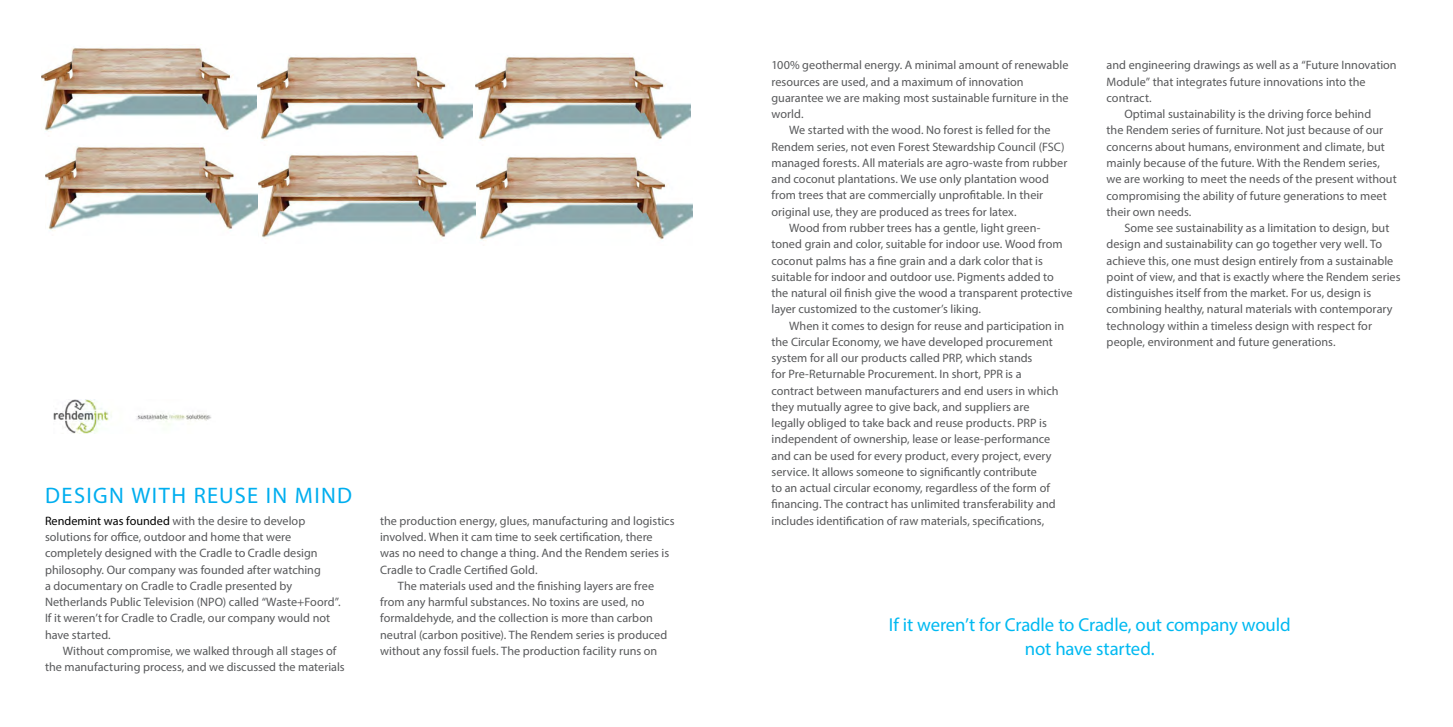
<style>
.page{position:relative;width:1453px;height:727px;background:#fff}
.page>*{position:absolute;margin:0;border:0;box-sizing:border-box;transform-origin:0 0}
.Headline{font:22.5px "Myriad Pro";letter-spacing:.065em;color:#00aeef}
.t1{font:18.75px/23.8px "Myriad Pro";letter-spacing:-.01em;color:#00b9f1;text-align:center}
.Paragraph_Main{font:12.25px/16.2px "Myriad Pro";color:#58595b}
.Paragraph_1st{font:12.25px/16.2px "Myriad Pro";color:#58595b}
.s1{color:#000}
</style>
<div class="page">
<img style="left:42px;top:48px;width:215px;height:84px">
<img style="left:45px;top:146px;width:214px;height:85px">
<img style="left:257px;top:57px;width:215px;height:84px">
<img style="left:259px;top:154px;width:218px;height:85px">
<img style="left:475px;top:57px;width:215px;height:84px">
<img style="left:477px;top:157px;width:215px;height:84px">
<img style="left:53px;top:399px;width:159px;height:34px">
<p class="Headline" style="left:45px;top:481px;width:308px">DESIGN WITH REUSE IN MIND</p>
<p class="Paragraph_1st" style="left:45px;top:512px;width:297px"><span class="s1">Rendemint was founded</span> with the desire to develop solutions for office, outdoor and home that were completely designed with the Cradle to Cradle design philosophy. Our company was founded after watching<br>a documentary on Cradle to Cradle presented by Netherlands Public Television (NPO) called “Waste+Foord”.<br>If it weren’t for Cradle to Cradle, our company would not have started.</p>
<p class="Paragraph_Main" style="left:45px;top:642px;width:301px;text-indent:18px">Without compromise, we walked through all stages of the manufacturing process, and we discussed the materials</p>
<p class="Paragraph_Main" style="left:380px;top:512px;width:296px">the production energy, glues, manufacturing and logistics involved. When it cam time to seek certification, there was no need to change a thing. And the Rendem series is Cradle to Cradle Certified Gold.</p>
<p class="Paragraph_Main" style="left:380px;top:577px;width:289px;text-indent:18px">The materials used and the finishing layers are free from any harmful substances. No toxins are used, no formaldehyde, and the collection is more than carbon neutral (carbon positive). The Rendem series is produced without any fossil fuels. The production facility runs on</p>
<p class="Paragraph_Main" style="left:771px;top:57px;width:299px">100% geothermal energy. A minimal amount of renewable resources are used, and a maximum of innovation guarantee we are making most sustainable furniture in the world.</p>
<p class="Paragraph_Main" style="left:771px;top:122px;width:297px;text-indent:18px">We started with the wood. No forest is felled for the Rendem series, not even Forest Stewardship Council (FSC) managed forests. All materials are agro-waste from rubber and coconut plantations. We use only plantation wood from trees that are commercially unprofitable. In their original use, they are produced as trees for latex.</p>
<p class="Paragraph_Main" style="left:771px;top:219px;width:303px;text-indent:18px">Wood from rubber trees has a gentle, light green&shy;toned grain and color, suitable for indoor use. Wood from coconut palms has a fine grain and a dark color that is suitable for indoor and outdoor use. Pigments added to the natural oil finish give the wood a transparent protective layer customized to the customer’s liking.</p>
<p class="Paragraph_Main" style="left:771px;top:317px;width:294px;text-indent:18px">When it comes to design for reuse and participation in the Circular Economy, we have developed procurement system for all our products called PRP, which stands<br>for Pre-Returnable Procurement. In short, PPR is a contract between manufacturers and end users in which they mutually agree to give back, and suppliers are legally obliged to take back and reuse products. PRP is independent of ownership, lease or lease-performance and can be used for every product, every project, every service. It allows someone to significantly contribute<br>to an actual circular economy, regardless of the form of financing. The contract has unlimited transferability and includes identification of raw materials, specifications,</p>
<p class="Paragraph_Main" style="left:1106px;top:57px;width:292px">and engineering drawings as well as a “Future Innovation<br>Module” that integrates future innovations into the contract.</p>
<p class="Paragraph_Main" style="left:1106px;top:106px;width:292px;text-indent:18px">Optimal sustainability is the driving force behind<br>the Rendem series of furniture. Not just because of our concerns about humans, environment and climate, but mainly because of the future. With the Rendem series, we are working to meet the needs of the present without compromising the ability of future generations to meet their own needs.</p>
<p class="Paragraph_Main" style="left:1106px;top:219px;width:295px;text-indent:18px">Some see sustainability as a limitation to design, but design and sustainability can go together very well. To achieve this, one must design entirely from a sustainable point of view, and that is exactly where the Rendem series distinguishes itself from the market. For us, design is combining healthy, natural materials with contemporary technology within a timeless design with respect for people, environment and future generations.</p>
<p class="t1" style="left:889px;top:612px;width:403px">If it weren’t for Cradle to Cradle, out company would not have started.</p>
</div>
